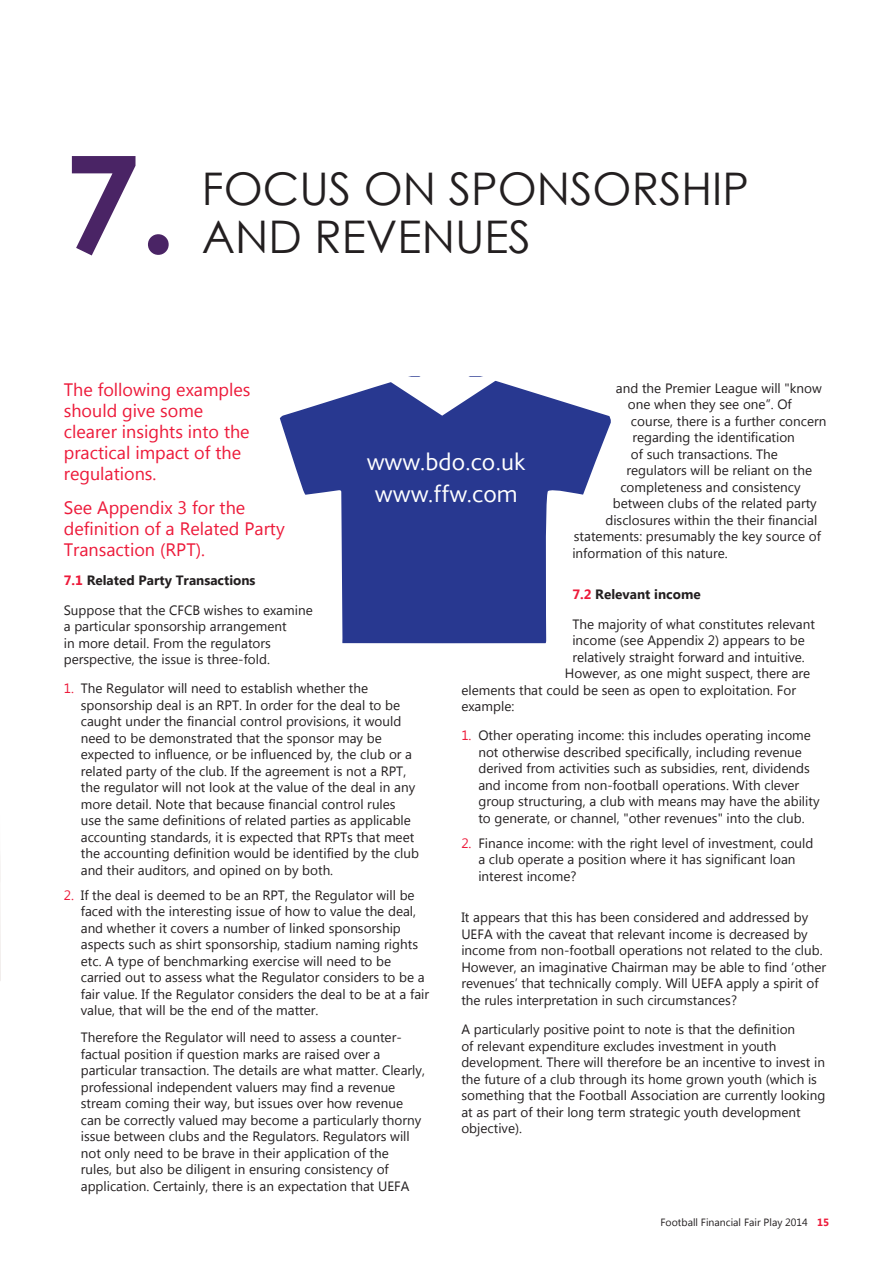
<style>
.page{position:relative;width:893px;height:1263px;background:#fff}
.page>*{position:absolute;margin:0;border:0;box-sizing:border-box;transform-origin:0 0}
.t1{font:700 135px "Century Gothic";color:#4a2465}
.t2{font:45px "Century Gothic";color:#231f20}
.t3{font:300 24.9px/32.1px "Bliss Pro";color:#fff;text-align:center;scale:1.04 1}
.t4{font:18px/21px "Microsoft New Tai Lue";color:#ed1a3a}
.t5{font:13.5px/16.5px "Microsoft New Tai Lue";color:#231f20}
.t6{font:10.5px "Microsoft New Tai Lue";color:#231f20}
.s1{font-weight:700;color:#ed1a3a}
.s2{font-weight:700}
.s3{color:#ed1a3a}
</style>
<div class="page">
<svg style="left:0;top:859px;width:1px;height:122px"></svg>
<svg style="left:280px;top:381px;width:331px;height:262px;fill:#283890"></svg>
<svg style="left:386px;top:380px;width:112px;height:36px"></svg>
<h1 class="t1" style="left:64px;top:102px;width:115px">7.</h1>
<h2 class="t2" style="left:202px;top:157px;width:548px">FOCUS ON SPONSORSHIP</h2>
<h2 class="t2" style="left:202px;top:205px;width:330px">AND REVENUES</h2>
<h3 class="t4" style="left:64px;top:381px;width:188px">The following examples should give some clearer insights into the practical impact of the regulations.</h3>
<h3 class="t4" style="left:64px;top:499px;width:222px">See Appendix 3 for the definition of a Related Party<br>Transaction (RPT).</h3>
<p class="t5" style="left:64px;top:567px;width:250px;line-height:29.2px"><span class="s1">7.1</span> <span class="s2">Related Party Transactions<br></span>Suppose that the CFCB wishes to examine</p>
<p class="t5" style="left:64px;top:619px;width:224px">a particular sponsorship arrangement in more detail. From the regulators perspective, the issue is three-fold.</p>
<p class="t5" style="left:81px;top:681px;width:340px;text-indent:-17px"><span class="s3">1.</span> The Regulator will need to establish whether the sponsorship deal is an RPT. In order for the deal to be caught under the financial control provisions, it would need to be demonstrated that the sponsor may be expected to influence, or be influenced by, the club or a related party of the club. If the agreement is not a RPT, the regulator will not look at the value of the deal in any more detail. Note that because financial control rules use the same definitions of related parties as applicable accounting standards, it is expected that RPTs that meet the accounting definition would be identified by the club and their auditors, and opined on by both.</p>
<p class="t5" style="left:81px;top:888px;width:350px;text-indent:-17px"><span class="s3">2.</span> If the deal is deemed to be an RPT, the Regulator will be faced with the interesting issue of how to value the deal, and whether it covers a number of linked sponsorship aspects such as shirt sponsorship, stadium naming rights etc. A type of benchmarking exercise will need to be carried out to assess what the Regulator considers to be a fair value. If the Regulator considers the deal to be at a fair value, that will be the end of the matter.</p>
<p class="t5" style="left:81px;top:1030px;width:346px">Therefore the Regulator will need to assess a counter&shy;factual position if question marks are raised over a particular transaction. The details are what matter. Clearly, professional independent valuers may find a revenue stream coming their way, but issues over how revenue can be correctly valued may become a particularly thorny issue between clubs and the Regulators. Regulators will not only need to be brave in their application of the<br>rules, but also be diligent in ensuring consistency of application. Certainly, there is an expectation that UEFA</p>
<p class="t5" style="left:616px;top:381px;width:208px">and the Premier League will "know</p>
<p class="t5" style="left:628px;top:397px;width:165px">one when they see one”. Of</p>
<p class="t5" style="left:631px;top:414px;width:197px">course, there is a further concern</p>
<p class="t5" style="left:632px;top:430px;width:164px">regarding the identification</p>
<p class="t5" style="left:631px;top:447px;width:148px">of such transactions. The</p>
<p class="t5" style="left:626px;top:463px;width:187px">regulators will be reliant on the</p>
<p class="t5" style="left:620px;top:480px;width:182px">completeness and consistency</p>
<p class="t5" style="left:613px;top:496px;width:205px">between clubs of the related party</p>
<p class="t5" style="left:605px;top:513px;width:213px">disclosures within the their financial</p>
<p class="t5" style="left:574px;top:529px;width:249px">statements: presumably the key source of</p>
<p class="t5" style="left:572px;top:546px;width:157px">information of this nature.</p>
<p class="t5" style="left:572px;top:581px;width:244px;line-height:29.2px"><span class="s1">7.2</span> <span class="s2">Relevant income<br></span>The majority of what constitutes relevant</p>
<p class="t5" style="left:572px;top:633px;width:234px">income (see Appendix 2) appears to be</p>
<p class="t5" style="left:572px;top:650px;width:234px">relatively straight forward and intuitive.</p>
<p class="t5" style="left:565px;top:666px;width:247px">However, as one might suspect, there are</p>
<p class="t5" style="left:461px;top:683px;width:336px">elements that could be seen as open to exploitation. For</p>
<p class="t5" style="left:461px;top:699px;width:54px">example:</p>
<p class="t5" style="left:478px;top:728px;width:343px;text-indent:-17px"><span class="s3">1.</span> Other operating income: this includes operating income not otherwise described specifically, including revenue derived from activities such as subsidies, rent, dividends and income from non-football operations. With clever group structuring, a club with means may have the ability to generate, or channel, "other revenues" into the club.</p>
<p class="t5" style="left:478px;top:836px;width:337px;text-indent:-17px"><span class="s3">2.</span> Finance income: with the right level of investment, could a club operate a position where it has significant loan interest income?</p>
<p class="t5" style="left:461px;top:910px;width:366px">It appears that this has been considered and addressed by UEFA with the caveat that relevant income is decreased by income from non-football operations not related to the club.<br>However, an imaginative Chairman may be able to find ‘other revenues’ that technically comply. Will UEFA apply a spirit of the rules interpretation in such circumstances?</p>
<p class="t5" style="left:461px;top:1022px;width:366px">A particularly positive point to note is that the definition<br>of relevant expenditure excludes investment in youth development. There will therefore be an incentive to invest in the future of a club through its home grown youth (which is something that the Football Association are currently looking at as part of their long term strategic youth development objective).</p>
<h3 class="t3" style="left:367px;top:445px;width:154px">www.bdo.co.uk www.ffw.com</h3>
<p class="t6" style="left:660px;top:1216px;width:170px">Football Financial Fair Play 2014 <span class="s1">15</span></p>
</div>
